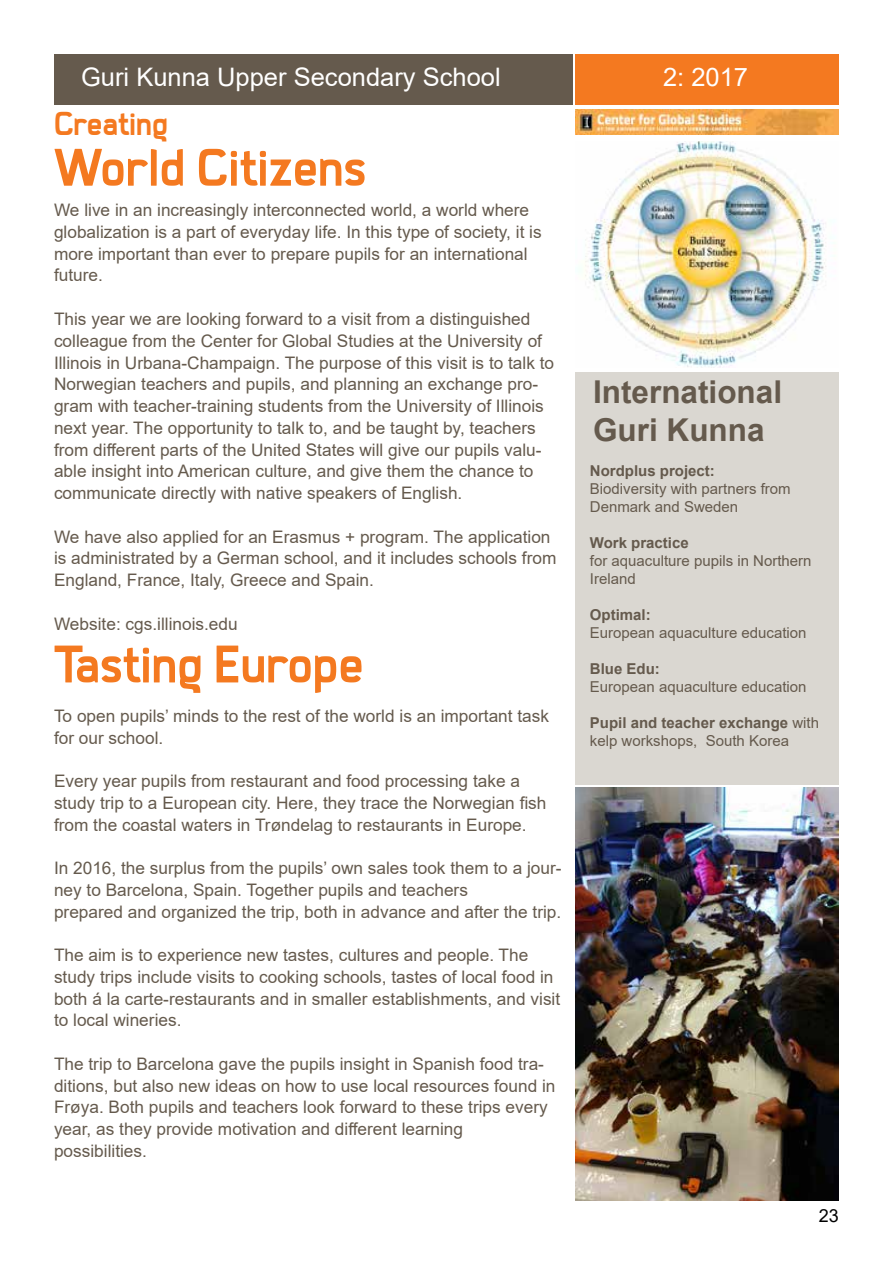
<style>
.page{position:relative;width:893px;height:1263px;background:#fff}
.page>*{position:absolute;margin:0;border:0;box-sizing:border-box;transform-origin:0 0}
.t1{font:700 55.5px "Creative Trondelag";color:#f47920}
.t2{font:700 34.5px "Creative Trondelag";color:#f47920}
.t3{font:700 31.5px/37.8px "Arial";color:#655a4d}
.t4{font:25.5px "Arial";color:#fff}
.t5{font:18px "Arial";color:#000}
.t6{font:17.25px/21.8px "Arial";color:#655a4d}
.t7{font:15px/18px "Arial";color:#655a4d}
.t8{font:700 15px "Arial";color:#655a4d}
.s1{font-weight:700}
</style>
<div class="page">
<div style="left:54px;top:54px;width:519px;height:51px;background:#655a4d"></div>
<div style="left:575px;top:54px;width:264px;height:51px;background:#f47920"></div>
<div style="left:575px;top:372px;width:264px;height:413px;background:#dad7d1"></div>
<img style="left:575px;top:109px;width:264px;height:26px">
<img style="left:585px;top:141px;width:241px;height:227px">
<img style="left:575px;top:788px;width:264px;height:412px">
<h3 class="t4" style="left:81px;top:59px;width:421px">Guri Kunna Upper Secondary School</h3>
<h3 class="t4" style="left:663px;top:59px;width:87px">2: 2017</h3>
<h2 class="t2" style="left:54px;top:105px;width:115px">Creating</h2>
<h1 class="t1" style="left:54px;top:137px;width:314px">World Citizens</h1>
<p class="t6" style="left:54px;top:199px;width:489px">We live in an increasingly interconnected world, a world where globalization is a part of everyday life. In this type of society, it is more important than ever to prepare pupils for an international future.</p>
<p class="t6" style="left:54px;top:308px;width:502px">This year we are looking forward to a visit from a distinguished colleague from the Center for Global Studies at the University of Illinois in Urbana-Champaign. The purpose of this visit is to talk to Norwegian teachers and pupils, and planning an exchange pro&shy;gram with teacher-training students from the University of Illinois next year. The opportunity to talk to, and be taught by, teachers from different parts of the United States will give our pupils valu&shy;able insight into American culture, and give them the chance to communicate directly with native speakers of English.</p>
<p class="t6" style="left:54px;top:525px;width:504px">We have also applied for an Erasmus + program. The application is administrated by a German school, and it includes schools from<br>England, France, Italy, Greece and Spain.</p>
<p class="t6" style="left:54px;top:612px;width:185px">Website: cgs.illinois.edu</p>
<h1 class="t1" style="left:54px;top:634px;width:311px">Tasting Europe</h1>
<p class="t6" style="left:54px;top:705px;width:497px">To open pupils’ minds to the rest of the world is an important task for our school.</p>
<p class="t6" style="left:54px;top:770px;width:494px">Every year pupils from restaurant and food processing take a study trip to a European city. Here, they trace the Norwegian fish from the coastal waters in Trøndelag to restaurants in Europe.</p>
<p class="t6" style="left:54px;top:857px;width:509px">In 2016, the surplus from the pupils’ own sales took them to a jour&shy;ney to Barcelona, Spain. Together pupils and teachers<br>prepared and organized the trip, both in advance and after the trip.</p>
<p class="t6" style="left:54px;top:944px;width:508px">The aim is to experience new tastes, cultures and people. The study trips include visits to cooking schools, tastes of local food in both á la carte-restaurants and in smaller establishments, and visit to local wineries.</p>
<p class="t6" style="left:54px;top:1053px;width:503px">The trip to Barcelona gave the pupils insight in Spanish food tra&shy;ditions, but also new ideas on how to use local resources found in Frøya. Both pupils and teachers look forward to these trips every year, as they provide motivation and different learning possibilities.</p>
<h3 class="t3" style="left:593px;top:374px;width:191px">International<br>Guri Kunna</h3>
<p class="t8" style="left:590px;top:460px;width:127px">Nordplus project:</p>
<p class="t7" style="left:590px;top:480px;width:202px">Biodiversity with partners from<br>Denmark and Sweden</p>
<p class="t8" style="left:590px;top:532px;width:100px">Work practice</p>
<p class="t7" style="left:590px;top:552px;width:223px">for aquaculture pupils in Northern<br>Ireland</p>
<p class="t8" style="left:590px;top:604px;width:62px">Optimal:</p>
<p class="t7" style="left:590px;top:624px;width:218px">European aquaculture education</p>
<p class="t8" style="left:590px;top:658px;width:72px">Blue Edu:</p>
<p class="t7" style="left:590px;top:678px;width:218px">European aquaculture education</p>
<p class="t7" style="left:590px;top:714px;width:231px"><span class="s1">Pupil and teacher exchange</span> with kelp workshops, South Korea</p>
<p class="t5" style="left:819px;top:1203px;width:22px">23</p>
</div>
